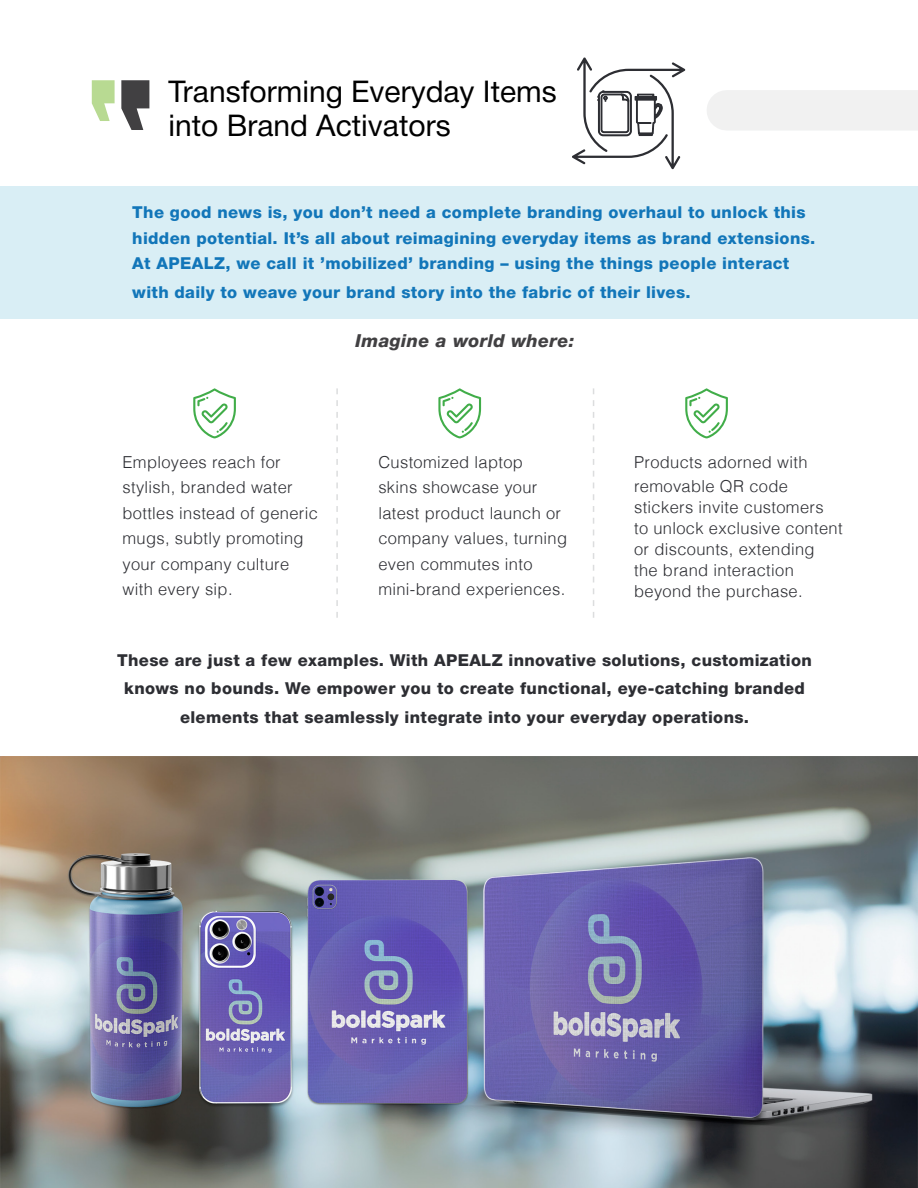
<style>
.page{position:relative;width:918px;height:1188px;background:#fff}
.page>*{position:absolute;margin:0;border:0;box-sizing:border-box;transform-origin:0 0}
.t1{font:30px/34.2px "Helvetica Neue";color:#000}
.t2{font:italic 800 18px "Helvetica Neue";letter-spacing:.02em;color:#414042}
.t3{font:300 16.5px/25.5px "Helvetica";letter-spacing:.02em;color:#2d2e33}
.t4{font:800 16.5px/25.5px "Helvetica Neue";letter-spacing:.02em;color:#1276b9}
.t5{font:800 16.5px/28.5px "Helvetica Neue";letter-spacing:.02em;color:#2d2e33;text-align:center}
</style>
<div class="page">
<div style="left:0;top:187px;width:918px;height:132px;background:#d9eef5"></div>
<svg style="left:121px;top:80px;width:28px;height:50px"></svg>
<svg style="left:92px;top:80px;width:23px;height:41px"></svg>
<svg style="left:572px;top:57px;width:113px;height:112px"></svg>
<svg style="left:193px;top:388px;width:43px;height:50px"></svg>
<svg style="left:438px;top:388px;width:43px;height:50px"></svg>
<svg style="left:685px;top:388px;width:43px;height:50px"></svg>
<svg style="left:593px;top:388px;width:1px;height:230px"></svg>
<svg style="left:336px;top:388px;width:2px;height:230px"></svg>
<div style="left:727px;top:90px;width:191px;height:41px;background:#f1f1f1"></div>
<img style="left:0;top:757px;width:918px;height:431px">
<h1 class="t1" style="left:168px;top:76px;width:390px">Transforming Everyday Items into Brand Activators</h1>
<p class="t4" style="left:132px;top:200px;width:685px">The good news is, you don’t need a complete branding overhaul to unlock this hidden potential. It’s all about reimagining everyday items as brand extensions.<br>At APEALZ, we call it ’mobilized’ branding – using the things people interact</p>
<p class="t4" style="left:132px;top:279px;width:560px">with daily to weave your brand story into the fabric of their lives.</p>
<p class="t2" style="left:355px;top:327px;width:221px">Imagine a world where:</p>
<p class="t3" style="left:123px;top:448px;width:197px">Employees reach for stylish, branded water bottles instead of generic mugs, subtly promoting your company culture with every sip.</p>
<p class="t3" style="left:378px;top:448px;width:190px">Customized laptop<br>skins showcase your latest product launch or company values, turning even commutes into mini-brand experiences.</p>
<p class="t3" style="left:634px;top:449px;width:175px;line-height:24px">Products adorned with removable QR code</p>
<p class="t3" style="left:634px;top:495px;width:210px;line-height:21px">stickers invite customers<br>to unlock exclusive content or discounts, extending<br>the brand interaction beyond the purchase.</p>
<p class="t5" style="left:117px;top:646px;width:696px">These are just a few examples. With APEALZ innovative solutions, customization knows no bounds. We empower you to create functional, eye-catching branded elements that seamlessly integrate into your everyday operations.</p>
</div>
